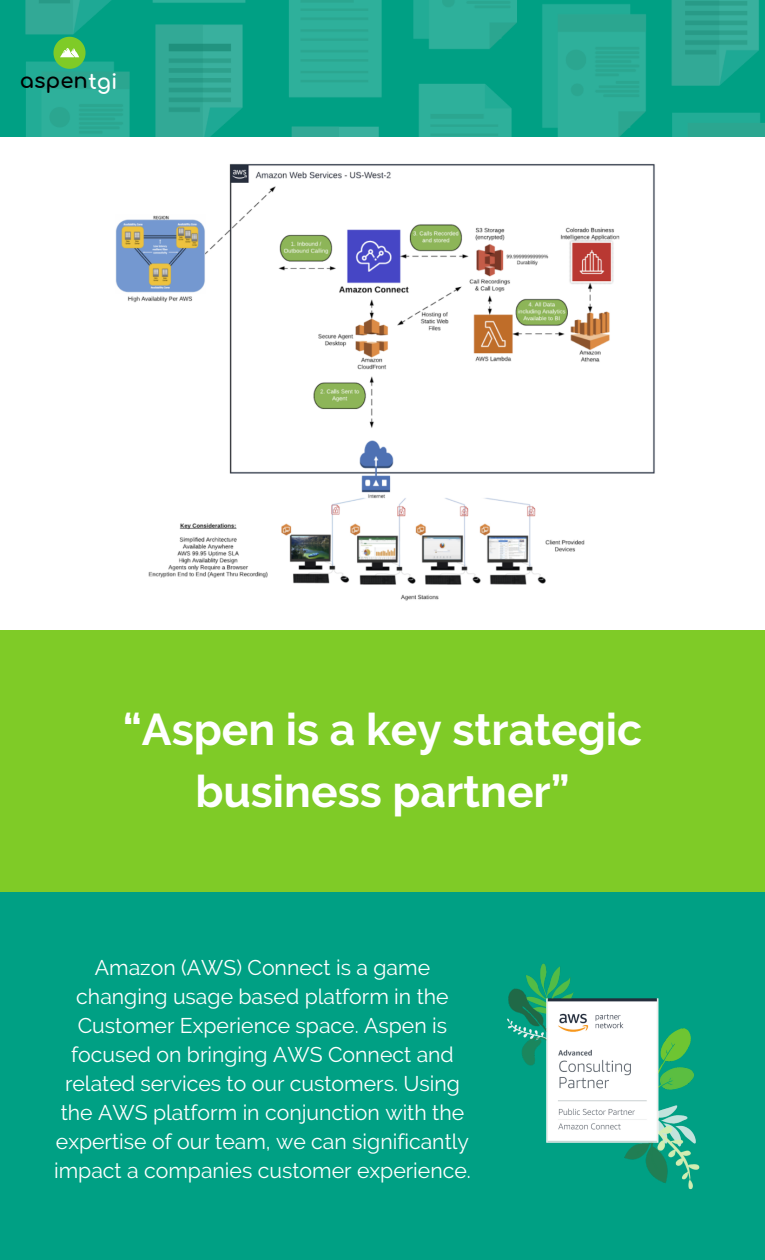
<style>
.page{position:relative;width:765px;height:1260px;background:#fff}
.page>*{position:absolute;margin:0;border:0;box-sizing:border-box;transform-origin:0 0}
.t1{font:700 44.38px/61.9px "Raleway";color:#fff;text-align:center}
.t2{font:21.25px/29px "Raleway";color:#fff;text-align:center}
.t3{font:700 21.12px "Comfortaa";color:#000}
.s1{color:#fff}
</style>
<div class="page">
<img style="left:0;top:0;width:765px;height:137px">
<svg style="left:53px;top:37px;width:33px;height:32px"></svg>
<div style="left:0;top:630px;width:765px;height:263px;background:#7fcb27"></div>
<div style="left:0;top:892px;width:765px;height:368px;background:#00a084"></div>
<img style="left:115px;top:163px;width:540px;height:438px">
<img style="left:507px;top:963px;width:193px;height:227px">
<p class="t3" style="left:20px;top:70px;width:99px">aspen<span class="s1">tgi</span></p>
<p class="t1" style="left:123px;top:699px;width:521px">“Aspen is a key strategic business partner”</p>
<p class="t2" style="left:54px;top:953px;width:418px">Amazon (AWS) Connect is a game changing usage based platform in the Customer Experience space. Aspen is focused on bringing AWS Connect and related services to our customers. Using the AWS platform in conjunction with the expertise of our team, we can significantly impact a companies customer experience.</p>
</div>
